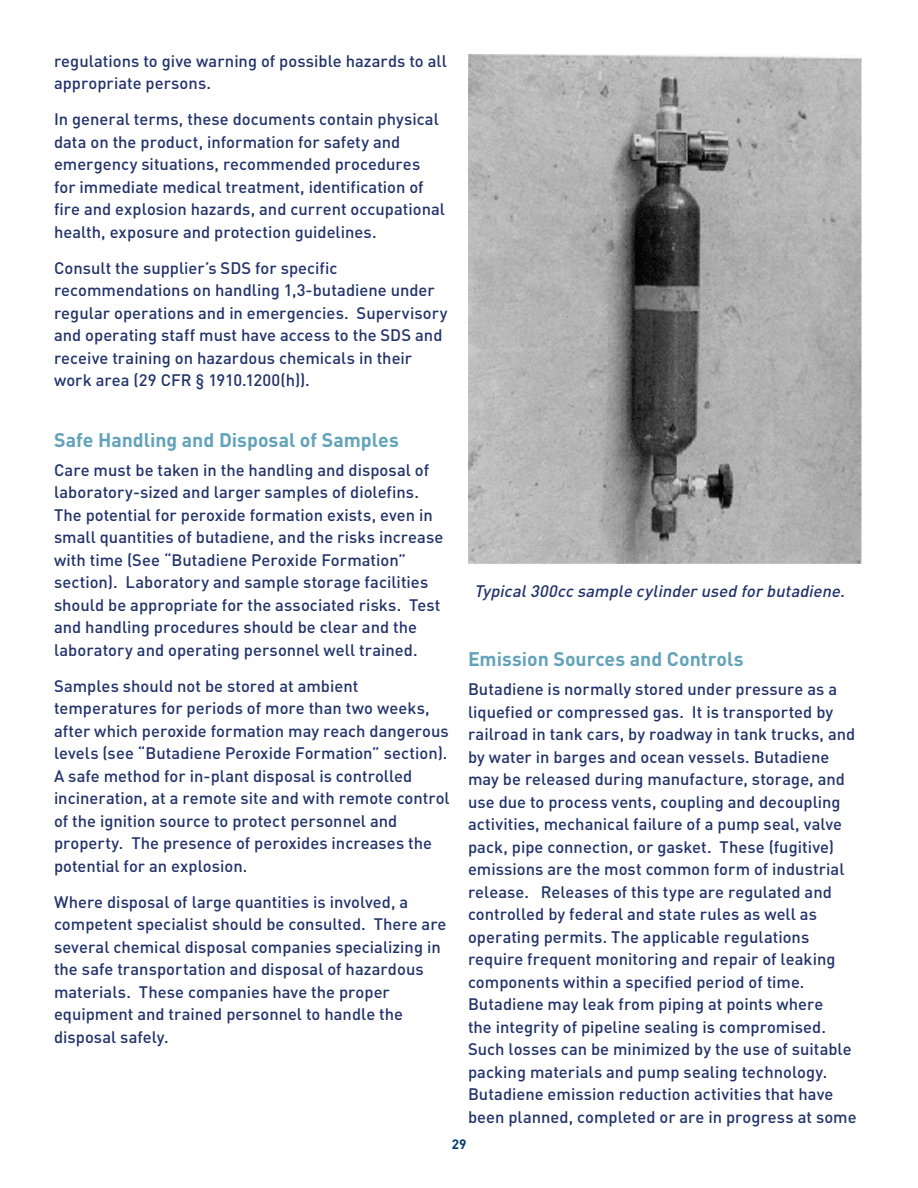
<style>
.page{position:relative;width:918px;height:1188px;background:#fff}
.page>*{position:absolute;margin:0;border:0;box-sizing:border-box;transform-origin:0 0}
.SUBHEAD_3{font:700 19.5px "DINOT";color:#63a3b9}
.text{font:500 16.5px/22.5px "DINOT";color:#22336b}
.t1{font:italic 500 16.5px "DINOT";color:#22336b}
.t2{font:700 13.5px "DINOT";color:#003b70}
</style>
<div class="page">
<img style="left:468px;top:54px;width:394px;height:510px">
<p class="text" style="left:54px;top:49px;width:394px">regulations to give warning of possible hazards to all appropriate persons.</p>
<p class="text" style="left:54px;top:108px;width:393px">In general terms, these documents contain physical data on the product, information for safety and emergency situations, recommended procedures for immediate medical treatment, identification of fire and explosion hazards, and current occupational health, exposure and protection guidelines.</p>
<p class="text" style="left:54px;top:256px;width:395px">Consult the supplier’s SDS for specific recommendations on handling 1,3-butadiene under regular operations and in emergencies. Supervisory and operating staff must have access to the SDS and receive training on hazardous chemicals in their work area (29 CFR § 1910.1200(h)).</p>
<p class="SUBHEAD_3" style="left:54px;top:427px;width:346px">Safe Handling and Disposal of Samples</p>
<p class="text" style="left:54px;top:458px;width:391px">Care must be taken in the handling and disposal of laboratory-sized and larger samples of diolefins.<br>The potential for peroxide formation exists, even in small quantities of butadiene, and the risks increase with time (See “Butadiene Peroxide Formation” section). Laboratory and sample storage facilities should be appropriate for the associated risks. Test and handling procedures should be clear and the laboratory and operating personnel well trained.</p>
<p class="text" style="left:54px;top:674px;width:397px">Samples should not be stored at ambient temperatures for periods of more than two weeks, after which peroxide formation may reach dangerous levels (see “Butadiene Peroxide Formation” section).<br>A safe method for in-plant disposal is controlled incineration, at a remote site and with remote control of the ignition source to protect personnel and property. The presence of peroxides increases the potential for an explosion.</p>
<p class="text" style="left:54px;top:890px;width:394px">Where disposal of large quantities is involved, a competent specialist should be consulted. There are several chemical disposal companies specializing in the safe transportation and disposal of hazardous materials. These companies have the proper equipment and trained personnel to handle the disposal safely.</p>
<p class="t1" style="left:474px;top:581px;width:376px">Typical300cc sample cylinderused forbutadiene.</p>
<p class="SUBHEAD_3" style="left:468px;top:646px;width:277px">Emission Sources and Controls</p>
<p class="text" style="left:468px;top:678px;width:390px">Butadiene is normally stored under pressure as a liquefied or compressed gas. It is transported by railroad in tank cars, by roadway in tank trucks, and by water in barges and ocean vessels. Butadiene may be released during manufacture, storage, and use due to process vents, coupling and decoupling activities, mechanical failure of a pump seal, valve pack, pipe connection, or gasket. These (fugitive) emissions are the most common form of industrial release. Releases of this type are regulated and controlled by federal and state rules as well as operating permits. The applicable regulations require frequent monitoring and repair of leaking components within a specified period of time.<br>Butadiene may leak from piping at points where<br>the integrity of pipeline sealing is compromised.<br>Such losses can be minimized by the use of suitable packing materials and pump sealing technology.<br>Butadiene emission reduction activities that have been planned, completed or are in progress at some</p>
<p class="t2" style="left:452px;top:1135px;width:16px">29</p>
</div>
